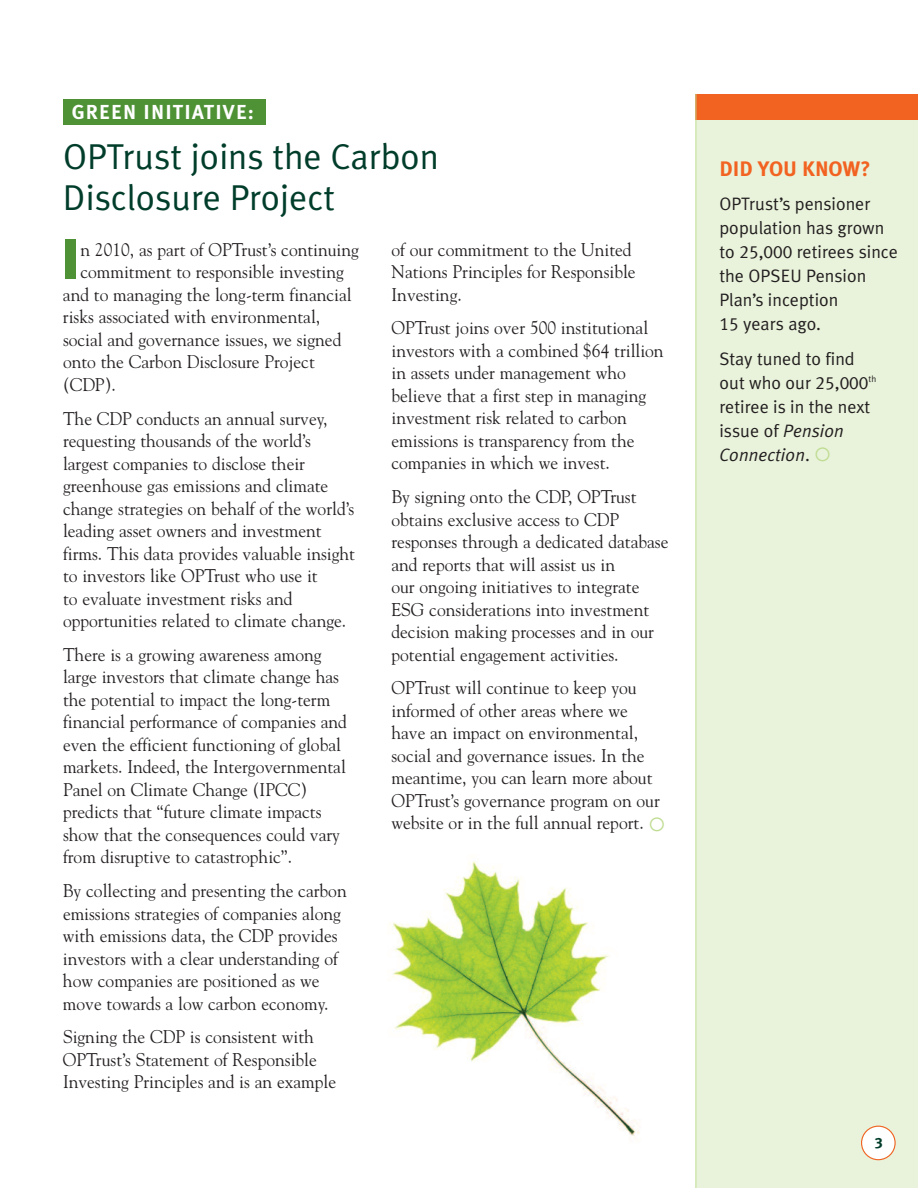
<style>
.page{position:relative;width:918px;height:1188px;background:#fff}
.page>*{position:absolute;margin:0;border:0;box-sizing:border-box;transform-origin:0 0}
.t1{font:900 56.4px "Meta Plus";color:#4f9236}
.t2{font:36px/40.5px "Meta Plus Normal";color:#003d2a}
.t3{font:700 21px "Meta Plus";color:#f26221}
.t4{font:700 20.25px "Meta Plus";letter-spacing:.055em;color:#fff}
.t5{font:18.3px/22.5px "Goudy";color:#231f20;scale:.95 1}
.t6{font:18px/24px "Meta Plus Normal";color:#231f20}
.t7{font:15px "Meta Plus Bold Caps";color:#003d2a}
.s1{font-family:"Meta Plus Normal Caps"}
.s2{font-style:italic}
</style>
<div class="page">
<div style="left:697px;top:113px;width:221px;height:1075px;background:#e9f3db"></div>
<div style="left:696px;top:94px;width:222px;height:25px;background:#f26221"></div>
<svg style="left:861px;top:1126px;width:35px;height:34px"></svg>
<hr style="left:696px;top:94px;width:1px;height:1094px;background:#bfdc92">
<div style="left:63px;top:99px;width:203px;height:26px;background:#4f9236"></div>
<img style="left:388px;top:861px;width:251px;height:277px">
<p class="t4" style="left:72px;top:100px;width:184px">GREEN INITIATIVE:</p>
<h2 class="t2" style="left:63px;top:137px;width:377px">OPTrust joins the Carbon<br>Disclosure Project</h2>
<h1 class="t1" style="left:61px;top:226px;width:21px">I</h1>
<p class="t5" style="left:80px;top:238px;width:295px">n 2010, as part of OPTrust’s continuing</p>
<p class="t5" style="left:392px;top:238px;width:259px">of our commitment to the United<br>Nations Principles for Responsible<br>Investing.</p>
<p class="t5" style="left:392px;top:317px;width:288px">OPTrust joins over 500 institutional investors with a combined $64 trillion in assets under management who believe that a first step in managing investment risk related to carbon emissions is transparency from the companies in which we invest.</p>
<p class="t5" style="left:392px;top:486px;width:293px">By signing onto the CDP, OPTrust obtains exclusive access to CDP responses through a dedicated database and reports that will assist us in<br>our ongoing initiatives to integrate ESG considerations into investment decision making processes and in our potential engagement activities.</p>
<p class="t5" style="left:392px;top:677px;width:284px">OPTrust will continue to keep you informed of other areas where we have an impact on environmental, social and governance issues. In the meantime, you can learn more about OPTrust’s governance program on our website or in the full annual report.</p>
<p class="t5" style="left:80px;top:261px;width:279px">commitment to responsible investing</p>
<p class="t5" style="left:63px;top:283px;width:305px">and to managing the long-term financial</p>
<p class="t5" style="left:63px;top:306px;width:272px">risks associated with environmental,</p>
<p class="t5" style="left:63px;top:328px;width:295px">social and governance issues, we signed</p>
<p class="t5" style="left:63px;top:351px;width:267px">onto the Carbon Disclosure Project</p>
<p class="t5" style="left:63px;top:373px;width:57px">(CDP).</p>
<p class="t5" style="left:63px;top:407px;width:309px">The CDP conducts an annual survey, requesting thousands of the world’s largest companies to disclose their greenhouse gas emissions and climate change strategies on behalf of the world’s leading asset owners and investment firms. This data provides valuable insight to investors like OPTrust who use it<br>to evaluate investment risks and opportunities related to climate change.</p>
<p class="t5" style="left:63px;top:643px;width:300px">There is a growing awareness among large investors that climate change has the potential to impact the long-term financial performance of companies and even the efficient functioning of global markets. Indeed, the Intergovernmental Panel on Climate Change (IPCC) predicts that “future climate impacts show that the consequences could vary from disruptive to catastrophic”.</p>
<p class="t5" style="left:63px;top:880px;width:300px">By collecting and presenting the carbon emissions strategies of companies along with emissions data, the CDP provides investors with a clear understanding of how companies are positioned as we move towards a low carbon economy.</p>
<p class="t5" style="left:63px;top:1026px;width:289px">Signing the CDP is consistent with<br>OPTrust’s Statement of Responsible<br>Investing Principles and is an example</p>
<p class="t3" style="left:719px;top:156px;width:153px">DID YOU KNOW?</p>
<p class="t6" style="left:719px;top:192px;width:180px">OPTrust’s pensioner population has grown to <span class="s1">25,000</span> retirees since the OPSEU Pension<br>Plan’s inception<br><span class="s1">15</span> years ago.</p>
<p class="t6" style="left:719px;top:347px;width:158px">Stay tuned to find out who our <span class="s1">25,000</span><sup>th </sup>retiree is in the next issue of <span class="s2">Pension<br>Connection</span>.</p>
<p class="t7" style="left:875px;top:1134px;width:10px">3</p>
</div>
